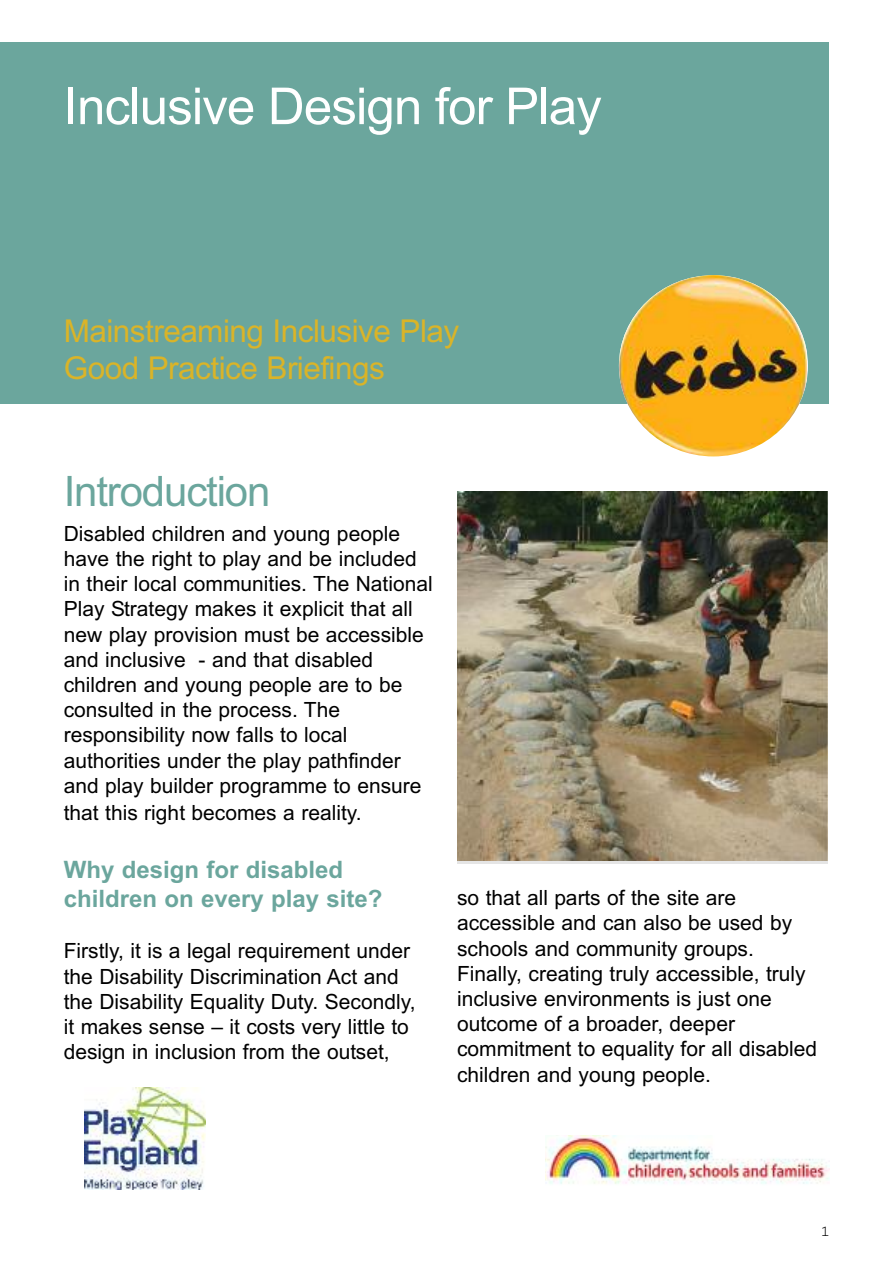
<style>
.page{position:relative;width:893px;height:1263px;background:#fff}
.page>*{position:absolute;margin:0;border:0;box-sizing:border-box;transform-origin:0 0}
.t1{font:51px "Arial";letter-spacing:-.015em;color:#fff}
.t2{font:42px "Arial";letter-spacing:-.03em;color:#6ba69d}
.t3{font:31.5px/37.8px "Arial";letter-spacing:-.015em;color:#dab428}
.t4{font:700 24px/28.8px "Arial";color:#6ba69d}
.t5{font:21px/25.2px "Arial";color:#000}
.t6{font:15px "Courier";color:#000}
</style>
<div class="page">
<div style="left:0;top:43px;width:829px;height:361px;background:#6ba69d"></div>
<img style="left:457px;top:491px;width:371px;height:369px">
<img style="left:84px;top:1087px;width:122px;height:103px">
<img style="left:546px;top:1136px;width:283px;height:48px">
<img style="left:619px;top:275px;width:188px;height:181px;border-radius:50%">
<h1 class="t1" style="left:64px;top:73px;width:539px">Inclusive Design for Play</h1>
<h3 class="t3" style="left:64px;top:312px;width:397px">Mainstreaming Inclusive Play<br>Good Practice Briefings</h3>
<h2 class="t2" style="left:64px;top:463px;width:208px">Introduction</h2>
<p class="t5" style="left:64px;top:521px;width:371px">Disabled children and young people have the right to play and be included in their local communities. The National Play Strategy makes it explicit that all new play provision must be accessible and inclusive - and that disabled children and young people are to be consulted in the process. The responsibility now falls to local authorities under the play pathfinder and play builder programme to ensure</p>
<p class="t5" style="left:64px;top:800px;width:299px">that this right becomes a reality.</p>
<p class="t4" style="left:64px;top:856px;width:320px">Why design for disabled children on every play site?</p>
<p class="t5" style="left:64px;top:939px;width:353px">Firstly, it is a legal requirement under the Disability Discrimination Act and the Disability Equality Duty. Secondly, it makes sense – it costs very little to design in inclusion from the outset,</p>
<p class="t5" style="left:457px;top:885px;width:362px">so that all parts of the site are accessible and can also be used by schools and community groups.<br>Finally, creating truly accessible, truly inclusive environments is just one outcome of a broader, deeper commitment to equality for all disabled children and young people.</p>
<p class="t6" style="left:821px;top:1223px;width:10px">1</p>
</div>
